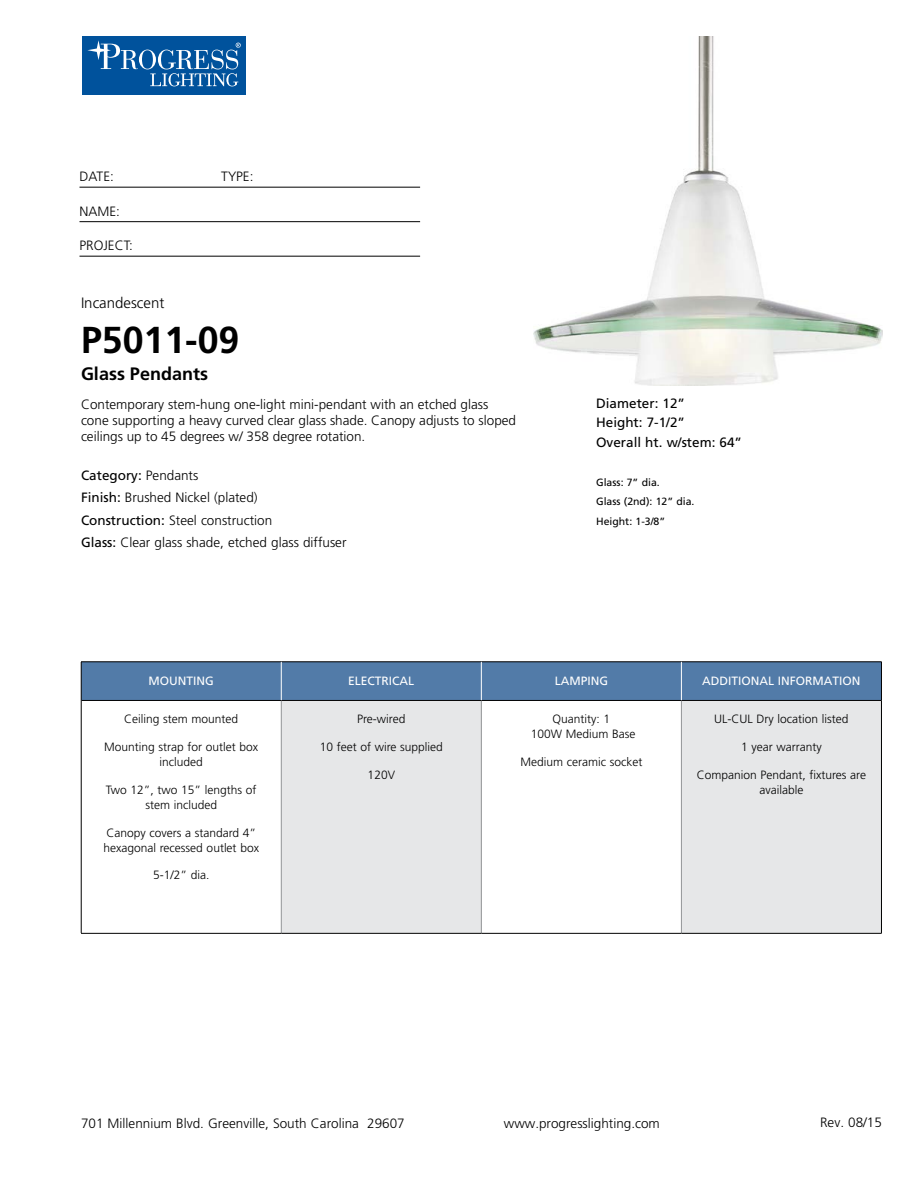
<style>
.page{position:relative;width:918px;height:1188px;background:#fff}
.page>*{position:absolute;margin:0;border:0;box-sizing:border-box;transform-origin:0 0}
.t1{font:700 37.5px "Frutiger";color:#000}
.t2{font:700 18px "Frutiger";color:#000}
.t3{font:300 15px "Frutiger";color:#000}
.t4{font:300 13.5px/22.5px "Frutiger";color:#000}
.t5{font:13.5px/19.5px "Frutiger";color:#000}
.t6{font:300 12px/15px "Frutiger";color:#000;text-align:center}
.t7{font:12px "Frutiger";color:#fff}
.t8{font:10.5px/19.5px "Frutiger";color:#000}
.s1{font-weight:400}
</style>
<div class="page">
<div style="left:82px;top:36px;width:164px;height:59px;background:#00529c"></div>
<svg style="left:139px;top:50px;width:17px;height:19px"></svg>
<div style="left:142px;top:50px;width:11px;height:19px;background:#00529c;border-radius:50%"></div>
<svg style="left:87px;top:40px;width:51px;height:29px"></svg>
<svg style="left:150px;top:43px;width:91px;height:43px"></svg>
<hr style="left:80px;top:187px;width:340px;height:1px;background:#000">
<hr style="left:80px;top:221px;width:340px;height:1px;background:#000">
<hr style="left:80px;top:256px;width:340px;height:1px;background:#000">
<div style="left:82px;top:663px;width:799px;height:37px;background:#527ba8"></div>
<div style="left:281px;top:700px;width:200px;height:233px;background:#e6e7e8"></div>
<div style="left:681px;top:700px;width:200px;height:233px;background:#e6e7e8"></div>
<hr style="left:281px;top:701px;width:1px;height:232px;background:#939598">
<hr style="left:481px;top:701px;width:1px;height:232px;background:#939598">
<hr style="left:681px;top:701px;width:1px;height:232px;background:#939598">
<hr style="left:81px;top:700px;width:200px;height:1px;background:#000">
<hr style="left:281px;top:700px;width:200px;height:1px;background:#000">
<hr style="left:481px;top:700px;width:200px;height:1px;background:#000">
<hr style="left:681px;top:700px;width:200px;height:1px;background:#000">
<hr style="left:81px;top:933px;width:200px;height:1px;background:#000">
<hr style="left:281px;top:933px;width:200px;height:1px;background:#000">
<hr style="left:481px;top:933px;width:200px;height:1px;background:#000">
<hr style="left:681px;top:933px;width:201px;height:1px;background:#000">
<hr style="left:81px;top:662px;width:200px;height:1px;background:#000">
<hr style="left:81px;top:662px;width:1px;height:38px;background:#000">
<hr style="left:281px;top:662px;width:200px;height:1px;background:#000">
<hr style="left:481px;top:662px;width:200px;height:1px;background:#000">
<hr style="left:681px;top:662px;width:201px;height:1px;background:#000">
<hr style="left:881px;top:662px;width:1px;height:38px;background:#000">
<hr style="left:81px;top:700px;width:1px;height:233px;background:#000">
<hr style="left:881px;top:700px;width:1px;height:233px;background:#000">
<hr style="left:281px;top:662px;width:1px;height:38px;background:#fff">
<hr style="left:681px;top:662px;width:1px;height:38px;background:#fff">
<hr style="left:481px;top:662px;width:1px;height:38px;background:#fff">
<img style="left:533px;top:36px;width:349px;height:349px">
<p class="t4" style="left:80px;top:165px;width:36px">DATE:</p>
<p class="t4" style="left:221px;top:165px;width:34px">TYPE:</p>
<p class="t4" style="left:80px;top:200px;width:42px">NAME:</p>
<p class="t4" style="left:80px;top:234px;width:55px">PROJECT:</p>
<p class="t3" style="left:81px;top:295px;width:85px">Incandescent</p>
<h1 class="t1" style="left:81px;top:318px;width:160px">P5011-09</h1>
<h2 class="t2" style="left:81px;top:364px;width:129px">Glass Pendants</h2>
<p class="t4" style="left:81px;top:396px;width:437px;line-height:16.2px">Contemporary stem-hung one-light mini-pendant with an etched glass cone supporting a heavy curved clear glass shade. Canopy adjusts to sloped ceilings up to 45 degrees w/ 358 degree rotation.</p>
<p class="t4" style="left:81px;top:464px;width:267px"><span class="s1">Category:</span> Pendants<br><span class="s1">Finish:</span> Brushed Nickel (plated)<br><span class="s1">Construction:</span> Steel construction<br><span class="s1">Glass:</span> Clear glass shade, etched glass diffuser</p>
<p class="t5" style="left:596px;top:393px;width:147px">Diameter: 12”<br>Height: 7-1/2”<br>Overall ht. w/stem: 64”</p>
<p class="t8" style="left:596px;top:472px;width:100px">Glass: 7” dia.<br>Glass (2nd): 12” dia.<br>Height: 1-3/8”</p>
<p class="t7" style="left:149px;top:673px;width:67px">MOUNTING</p>
<p class="t7" style="left:348px;top:673px;width:68px">ELECTRICAL</p>
<p class="t7" style="left:555px;top:673px;width:55px">LAMPING</p>
<p class="t7" style="left:702px;top:673px;width:160px">ADDITIONAL INFORMATION</p>
<p class="t6" style="left:124px;top:712px;width:116px">Ceiling stem mounted</p>
<p class="t6" style="left:104px;top:739px;width:156px">Mounting strap for outlet box included</p>
<p class="t6" style="left:106px;top:782px;width:152px">Two 12”, two 15” lengths of stem included</p>
<p class="t6" style="left:104px;top:825px;width:157px;text-align:left">Canopy covers a standard 4” hexagonal recessed outlet box</p>
<p class="t6" style="left:153px;top:868px;width:58px">5-1/2” dia.</p>
<p class="t6" style="left:357px;top:712px;width:50px">Pre-wired</p>
<p class="t6" style="left:320px;top:739px;width:125px">10 feet of wire supplied</p>
<p class="t6" style="left:368px;top:767px;width:29px">120V</p>
<p class="t6" style="left:714px;top:712px;width:136px">UL-CUL Dry location listed</p>
<p class="t6" style="left:741px;top:740px;width:82px">1 year warranty</p>
<p class="t6" style="left:697px;top:767px;width:171px">Companion Pendant, fixtures are available</p>
<p class="t6" style="left:531px;top:712px;width:106px">Quantity: 1<br>100W Medium Base</p>
<p class="t6" style="left:520px;top:754px;width:123px">Medium ceramic socket</p>
<p class="t4" style="left:81px;top:1112px;width:325px">701 Millennium Blvd. Greenville, South Carolina 29607</p>
<p class="t4" style="left:504px;top:1112px;width:158px">www.progresslighting.com</p>
<p class="t4" style="left:820px;top:1111px;width:63px">Rev. 08/15</p>
</div>
